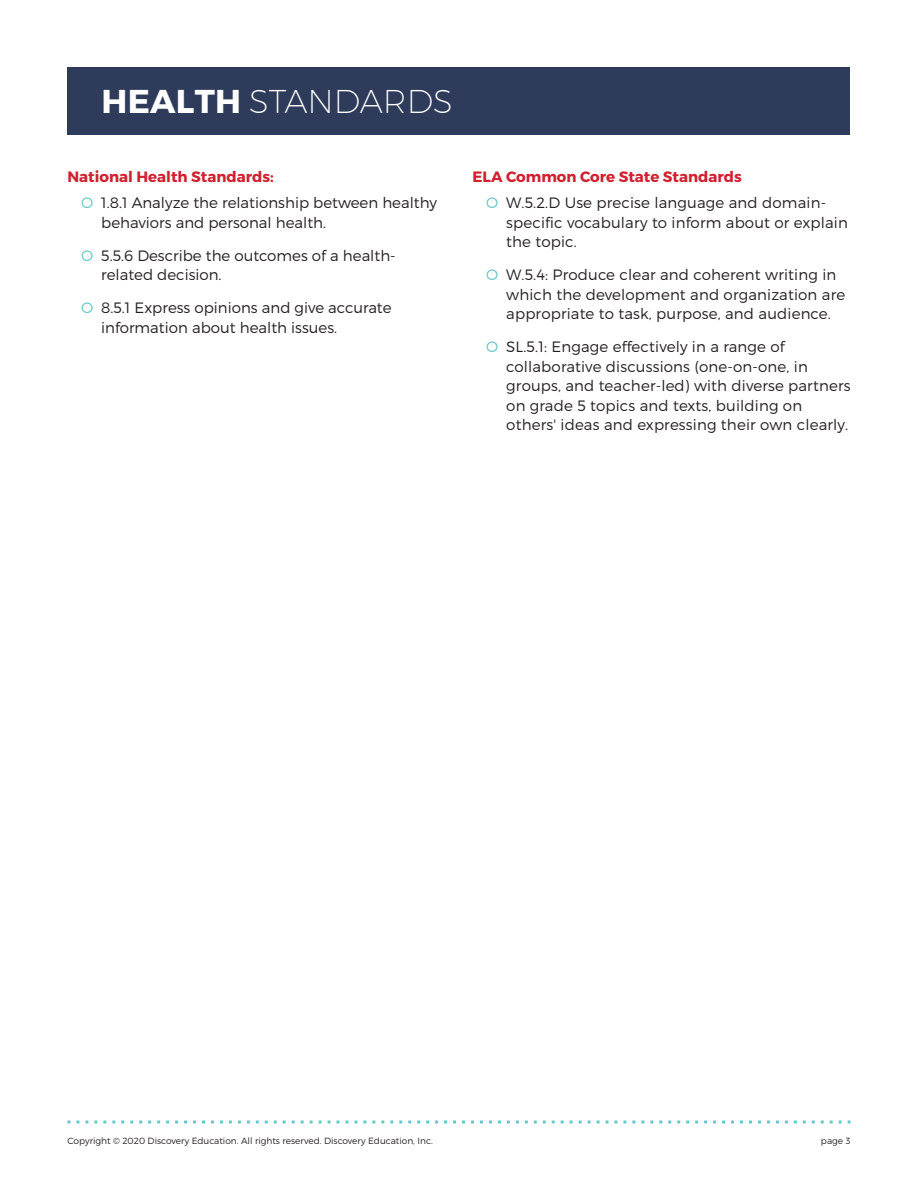
<style>
.page{position:relative;width:918px;height:1188px;background:#fff}
.page>*{position:absolute;margin:0;border:0;box-sizing:border-box;transform-origin:0 0}
.t1{font:200 33px "Montserrat";color:#fff}
.t2{font:300 15px/19.5px "Montserrat";letter-spacing:.01em;color:#231f20}
.Body_Copy{font:700 15px "Montserrat";color:#d1202f}
.t3{font:300 9px "Montserrat";color:#231f20}
.s1{font-weight:700}
.s2{color:#68c8c9}
</style>
<div class="page">
<svg style="left:68px;top:1120px;width:782px;height:4px"></svg>
<div style="left:68px;top:68px;width:782px;height:67px;background:#2e3b5a"></div>
<p class="t1" style="left:101px;top:81px;width:353px"><span class="s1">HEALTH</span> STANDARDS</p>
<p class="Body_Copy" style="left:68px;top:167px;width:208px">National Health Standards:</p>
<p class="t2" style="left:101px;top:193px;width:337px;text-indent:-20px"><span class="s2">O</span> 1.8.1 Analyze the relationship between healthy behaviors and personal health.</p>
<p class="t2" style="left:101px;top:245px;width:296px;text-indent:-20px"><span class="s2">O</span> 5.5.6 Describe the outcomes of a health&shy;related decision.</p>
<p class="t2" style="left:101px;top:298px;width:292px;text-indent:-20px"><span class="s2">O</span> 8.5.1 Express opinions and give accurate information about health issues.</p>
<p class="Body_Copy" style="left:472px;top:167px;width:271px">ELA Common Core State Standards</p>
<p class="t2" style="left:506px;top:193px;width:343px;text-indent:-20px"><span class="s2">O</span> W.5.2.D Use precise language and domain&shy;specific vocabulary to inform about or explain the topic.</p>
<p class="t2" style="left:506px;top:265px;width:340px;text-indent:-20px"><span class="s2">O</span> W.5.4: Produce clear and coherent writing in which the development and organization are appropriate to task, purpose, and audience.</p>
<p class="t2" style="left:506px;top:337px;width:346px;text-indent:-20px"><span class="s2">O</span> SL.5.1: Engage effectively in a range of collaborative discussions (one-on-one, in groups, and teacher-led) with diverse partners on grade 5 topics and texts, building on others' ideas and expressing their own clearly.</p>
<p class="t3" style="left:68px;top:1136px;width:367px">Copyright © 2020 Discovery Education. All rights reserved. Discovery Education, Inc.</p>
<p class="t3" style="left:821px;top:1136px;width:31px">page 3</p>
</div>
